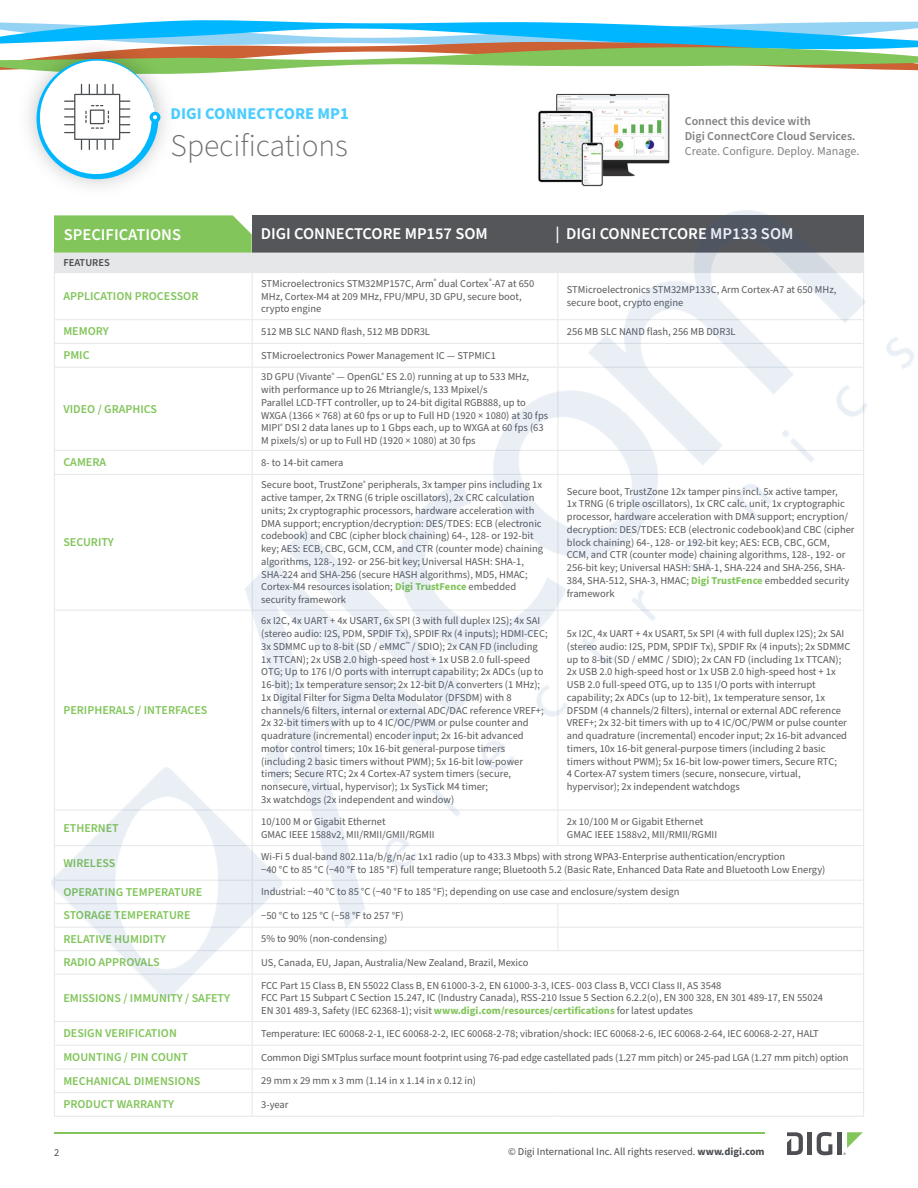
<style>
.page{position:relative;width:918px;height:1188px;background:#fff}
.page>*{position:absolute;margin:0;border:0;box-sizing:border-box;transform-origin:0 0}
.Intro_NEW{font:300 31.5px "Source Sans Pro";color:#6d6e71}
.t1{font:600 16.5px "Source Sans Pro";color:#fff}
.Intro_NEW-2{font:700 16.5px "Source Sans Pro";color:#4dcdff}
.t2{font:600 12px "Source Sans Pro";color:#82c55b}
.t3{font:600 12px/15px "Source Sans Pro";color:#808285}
.Table_-_Body_Copy{font:10.5px/12.8px "Source Sans Pro";color:#58595b}
.Body_Copy_NEW{font:10.5px/12.8px "Source Sans Pro";color:#58595b}
.t4{font:10.5px "Source Sans Pro";color:#4b4f53}
.t5{font:600 10.5px "Source Sans Pro";color:#4d4d4f}
.s1{font-weight:400}
.s2{font-weight:700;color:#82c55b}
.s3{font-weight:700}
</style>
<div class="page">
<hr style="left:54px;top:1132px;width:711px;height:2px;background:#82c55b">
<hr style="left:808px;top:1132px;width:4px;height:23px;background:#4e4f53">
<svg style="left:817px;top:1132px;width:15px;height:23px"></svg>
<hr style="left:837px;top:1132px;width:4px;height:23px;background:#4e4f53">
<svg style="left:787px;top:1132px;width:16px;height:23px"></svg>
<svg style="left:843px;top:1132px;width:20px;height:23px"></svg>
<hr style="left:54px;top:1069px;width:198px;height:1px;background:#e6e7e8">
<hr style="left:54px;top:1092px;width:198px;height:1px;background:#e6e7e8">
<svg style="left:54px;top:1053px;width:1px;height:63px"></svg>
<hr style="left:54px;top:1116px;width:198px;height:1px;background:#e6e7e8">
<hr style="left:252px;top:1069px;width:306px;height:1px;background:#e6e7e8">
<hr style="left:558px;top:1069px;width:306px;height:1px;background:#e6e7e8">
<hr style="left:252px;top:1092px;width:306px;height:1px;background:#e6e7e8">
<svg style="left:252px;top:1053px;width:1px;height:63px"></svg>
<hr style="left:558px;top:1092px;width:306px;height:1px;background:#e6e7e8">
<svg style="left:863px;top:1053px;width:1px;height:63px"></svg>
<hr style="left:252px;top:1116px;width:306px;height:1px;background:#e6e7e8">
<hr style="left:558px;top:1116px;width:306px;height:1px;background:#e6e7e8">
<svg style="left:0;top:20px;width:918px;height:115px"></svg>
<img style="left:536px;top:92px;width:135px;height:43px">
<img style="left:31px;top:135px;width:883px;height:918px">
<p class="Intro_NEW-2" style="left:171px;top:102px;width:180px">DIGI CONNECTCORE MP1</p>
<p class="Intro_NEW" style="left:171px;top:125px;width:179px">Specifications</p>
<p class="t3" style="left:685px;top:113px;width:176px">Connect this device with<br>Digi ConnectCore Cloud Services.<br><span class="s1">Create. Configure. Deploy. Manage.</span></p>
<p class="t1" style="left:64px;top:224px;width:119px">SPECIFICATIONS</p>
<p class="t1" style="left:261px;top:223px;width:229px">DIGI CONNECTCORE MP157 SOM</p>
<p class="t1" style="left:555px;top:223px;width:239px">| DIGI CONNECTCORE MP133 SOM</p>
<p class="t5" style="left:63px;top:256px;width:48px">FEATURES</p>
<p class="t2" style="left:63px;top:288px;width:137px">APPLICATION PROCESSOR</p>
<p class="Table_-_Body_Copy" style="left:261px;top:277px;width:275px">STMicroelectronics STM32MP157C, Arm<sup>®</sup> dual Cortex<sup>®</sup>-A7 at 650<br>MHz, Cortex-M4 at 209 MHz, FPU/MPU, 3D GPU, secure boot, crypto engine</p>
<p class="Body_Copy_NEW" style="left:567px;top:284px;width:271px">STMicroelectronics STM32MP133C, Arm Cortex-A7 at 650 MHz, secure boot, crypto engine</p>
<p class="t2" style="left:63px;top:323px;width:47px">MEMORY</p>
<p class="Table_-_Body_Copy" style="left:261px;top:325px;width:170px">512 MB SLC NAND flash, 512 MB DDR3L</p>
<p class="Table_-_Body_Copy" style="left:567px;top:325px;width:170px">256 MB SLC NAND flash, 256 MB DDR3L</p>
<p class="t2" style="left:63px;top:347px;width:28px">PMIC</p>
<p class="Table_-_Body_Copy" style="left:261px;top:349px;width:236px">STMicroelectronics Power Management IC — STPMIC1</p>
<p class="t2" style="left:63px;top:401px;width:95px">VIDEO / GRAPHICS</p>
<p class="Table_-_Body_Copy" style="left:261px;top:371px;width:270px">3D GPU (Vivante<sup>®</sup> — OpenGL<sup>®</sup> ES 2.0) running at up to 533 MHz, with performance up to 26 Mtriangle/s, 133 Mpixel/s</p>
<p class="Table_-_Body_Copy" style="left:261px;top:396px;width:289px">Parallel LCD-TFT controller, up to 24-bit digital RGB888, up to WXGA (1366 × 768) at 60 fps or up to Full HD (1920 × 1080) at 30 fps MIPI<sup>®</sup> DSI 2 data lanes up to 1 Gbps each, up to WXGA at 60 fps (63<br>M pixels/s) or up to Full HD (1920 × 1080) at 30 fps</p>
<p class="t2" style="left:63px;top:454px;width:44px">CAMERA</p>
<p class="Table_-_Body_Copy" style="left:261px;top:456px;width:84px">8- to 14-bit camera</p>
<p class="t2" style="left:63px;top:534px;width:52px">SECURITY</p>
<p class="t2" style="left:63px;top:702px;width:146px">PERIPHERALS / INTERFACES</p>
<p class="Table_-_Body_Copy" style="left:261px;top:479px;width:283px">Secure boot, TrustZone<sup>®</sup> peripherals, 3x tamper pins including 1x active tamper, 2x TRNG (6 triple oscillators), 2x CRC calculation units; 2x cryptographic processors, hardware acceleration with DMA support; encryption/decryption: DES/TDES: ECB (electronic codebook) and CBC (cipher block chaining) 64-, 128- or 192-bit key; AES: ECB, CBC, GCM, CCM, and CTR (counter mode) chaining algorithms, 128-, 192- or 256-bit key;Universal HASH: SHA-1, SHA-224 and SHA-256 (secure HASH algorithms), MD5, HMAC; Cortex-M4 resources isolation; <span class="s2">Digi TrustFence</span> embedded security framework</p>
<p class="Table_-_Body_Copy" style="left:567px;top:485px;width:289px">Secure boot, TrustZone 12x tamper pins incl. 5x active tamper,<br>1x TRNG (6 triple oscillators), 1x CRC calc. unit, 1x cryptographic processor, hardware acceleration with DMA support; encryption/ decryption: DES/TDES: ECB (electronic codebook)and CBC (cipher block chaining) 64-, 128- or 192-bit key; AES: ECB, CBC, GCM,<br>CCM, and CTR (counter mode) chaining algorithms, 128-, 192- or 256-bit key; Universal HASH: SHA-1, SHA-224 and SHA-256, SHA-384, SHA-512, SHA-3, HMAC; <span class="s2">Digi TrustFence</span> embedded security framework</p>
<p class="Table_-_Body_Copy" style="left:261px;top:615px;width:288px">6x I2C, 4x UART + 4x USART, 6x SPI (3 with full duplex I2S); 4x SAI (stereo audio: I2S, PDM, SPDIF Tx), SPDIF Rx (4 inputs); HDMI-CEC; 3x SDMMC up to 8-bit (SD / eMMC<sup>™</sup> / SDIO); 2x CAN FD (including 1x TTCAN); 2x USB 2.0 high-speed host + 1x USB 2.0 full-speed OTG; Up to 176 I/O ports with interrupt capability; 2x ADCs (up to 16-bit); 1x temperature sensor; 2x 12-bit D/A converters (1 MHz);</p>
<p class="Table_-_Body_Copy" style="left:261px;top:691px;width:284px">1x Digital Filter for Sigma Delta Modulator (DFSDM) with 8 channels/6 filters, internal or external ADC/DAC reference VREF+;</p>
<p class="Table_-_Body_Copy" style="left:261px;top:717px;width:269px">2x 32-bit timers with up to 4 IC/OC/PWM or pulse counter and quadrature (incremental) encoder input; 2x 16-bit advanced motor control timers; 10x 16-bit general-purpose timers (including 2 basic timers without PWM); 5x 16-bit low-power timers; Secure RTC; 2x 4 Cortex-A7 system timers (secure, nonsecure, virtual, hypervisor); 1x SysTick M4 timer;<br>3x watchdogs (2x independent and window)</p>
<p class="Table_-_Body_Copy" style="left:567px;top:628px;width:285px">5x I2C, 4x UART + 4x USART, 5x SPI (4 with full duplex I2S); 2x SAI (stereo audio: I2S, PDM, SPDIF Tx), SPDIF Rx (4 inputs); 2x SDMMC up to 8-bit (SD / eMMC / SDIO); 2x CAN FD (including 1x TTCAN); 2x USB 2.0 high-speed host or 1x USB 2.0 high-speed host + 1x USB 2.0 full-speed OTG, up to 135 I/O ports with interrupt capability; 2x ADCs (up to 12-bit), 1x temperature sensor, 1x DFSDM (4 channels/2 filters), internal or external ADC reference VREF+; 2x 32-bit timers with up to 4 IC/OC/PWM or pulse counter and quadrature (incremental) encoder input; 2x 16-bit advanced timers, 10x 16-bit general-purpose timers (including 2 basic timers without PWM); 5x 16-bit low-power timers, Secure RTC;<br>4 Cortex-A7 system timers (secure, nonsecure, virtual, hypervisor); 2x independent watchdogs</p>
<p class="t2" style="left:63px;top:820px;width:57px">ETHERNET</p>
<p class="Table_-_Body_Copy" style="left:261px;top:815px;width:175px">10/100 M or Gigabit Ethernet<br>GMAC IEEE 1588v2, MII/RMII/GMII/RGMII</p>
<p class="Table_-_Body_Copy" style="left:567px;top:815px;width:152px">2x 10/100 M or Gigabit Ethernet<br>GMAC IEEE 1588v2, MII/RMII/RGMII</p>
<p class="t2" style="left:63px;top:855px;width:54px">WIRELESS</p>
<p class="Table_-_Body_Copy" style="left:261px;top:850px;width:566px">Wi-Fi 5 dual-band 802.11a/b/g/n/ac 1x1 radio (up to 433.3 Mbps) with strong WPA3-Enterprise authentication/encryption<br>−40 °C to 85 °C (−40 °F to 185 °F) full temperature range; Bluetooth 5.2 (Basic Rate, Enhanced Data Rate and Bluetooth Low Energy)</p>
<p class="t2" style="left:63px;top:884px;width:140px">OPERATING TEMPERATURE</p>
<p class="Table_-_Body_Copy" style="left:261px;top:886px;width:420px">Industrial: −40 °C to 85 °C (−40 °F to 185 °F); depending on use case and enclosure/system design</p>
<p class="t2" style="left:63px;top:907px;width:129px">STORAGE TEMPERATURE</p>
<p class="Table_-_Body_Copy" style="left:261px;top:909px;width:144px">−50 °C to 125 °C (−58 °F to 257 °F)</p>
<p class="t2" style="left:63px;top:931px;width:104px">RELATIVE HUMIDITY</p>
<p class="Table_-_Body_Copy" style="left:261px;top:933px;width:128px">5% to 90% (non-condensing)</p>
<p class="t2" style="left:63px;top:954px;width:98px">RADIO APPROVALS</p>
<p class="Table_-_Body_Copy" style="left:261px;top:956px;width:269px">US, Canada, EU, Japan, Australia/New Zealand, Brazil, Mexico</p>
<p class="t2" style="left:63px;top:990px;width:168px">EMISSIONS / IMMUNITY / SAFETY</p>
<p class="Table_-_Body_Copy" style="left:261px;top:979px;width:462px">FCC Part 15 Class B, EN 55022 Class B, EN 61000-3-2, EN 61000-3-3, ICES- 003 Class B, VCCI Class II, AS 3548</p>
<p class="Table_-_Body_Copy" style="left:261px;top:992px;width:563px">FCC Part 15 Subpart C Section 15.247, IC (Industry Canada), RSS-210 Issue 5 Section 6.2.2(o), EN 300 328, EN 301 489-17, EN 55024</p>
<p class="Table_-_Body_Copy" style="left:261px;top:1005px;width:433px">EN 301 489-3, Safety (IEC 62368-1); visit <span class="s2">www.digi.com/resources/certifications</span> for latest updates</p>
<p class="t2" style="left:63px;top:1025px;width:115px">DESIGN VERIFICATION</p>
<p class="Table_-_Body_Copy" style="left:261px;top:1027px;width:559px">Temperature: IEC 60068-2-1, IEC 60068-2-2, IEC 60068-2-78; vibration/shock: IEC 60068-2-6, IEC 60068-2-64, IEC 60068-2-27, HALT</p>
<p class="t2" style="left:63px;top:1049px;width:126px">MOUNTING / PIN COUNT</p>
<p class="Table_-_Body_Copy" style="left:261px;top:1051px;width:589px">Common Digi SMTplus surface mount footprint using 76-pad edge castellated pads (1.27 mm pitch) or 245-pad LGA (1.27 mm pitch) option</p>
<p class="t2" style="left:63px;top:1073px;width:139px">MECHANICAL DIMENSIONS</p>
<p class="Table_-_Body_Copy" style="left:261px;top:1075px;width:216px">29 mm x 29 mm x 3 mm (1.14 in x 1.14 in x 0.12 in)</p>
<p class="t2" style="left:63px;top:1096px;width:112px">PRODUCT WARRANTY</p>
<p class="Table_-_Body_Copy" style="left:261px;top:1098px;width:29px">3-year</p>
<p class="t4" style="left:54px;top:1145px;width:7px">2</p>
<p class="t4" style="left:508px;top:1144px;width:258px">© Digi International Inc. All rights reserved. <span class="s3">www.digi.com</span></p>
</div>
